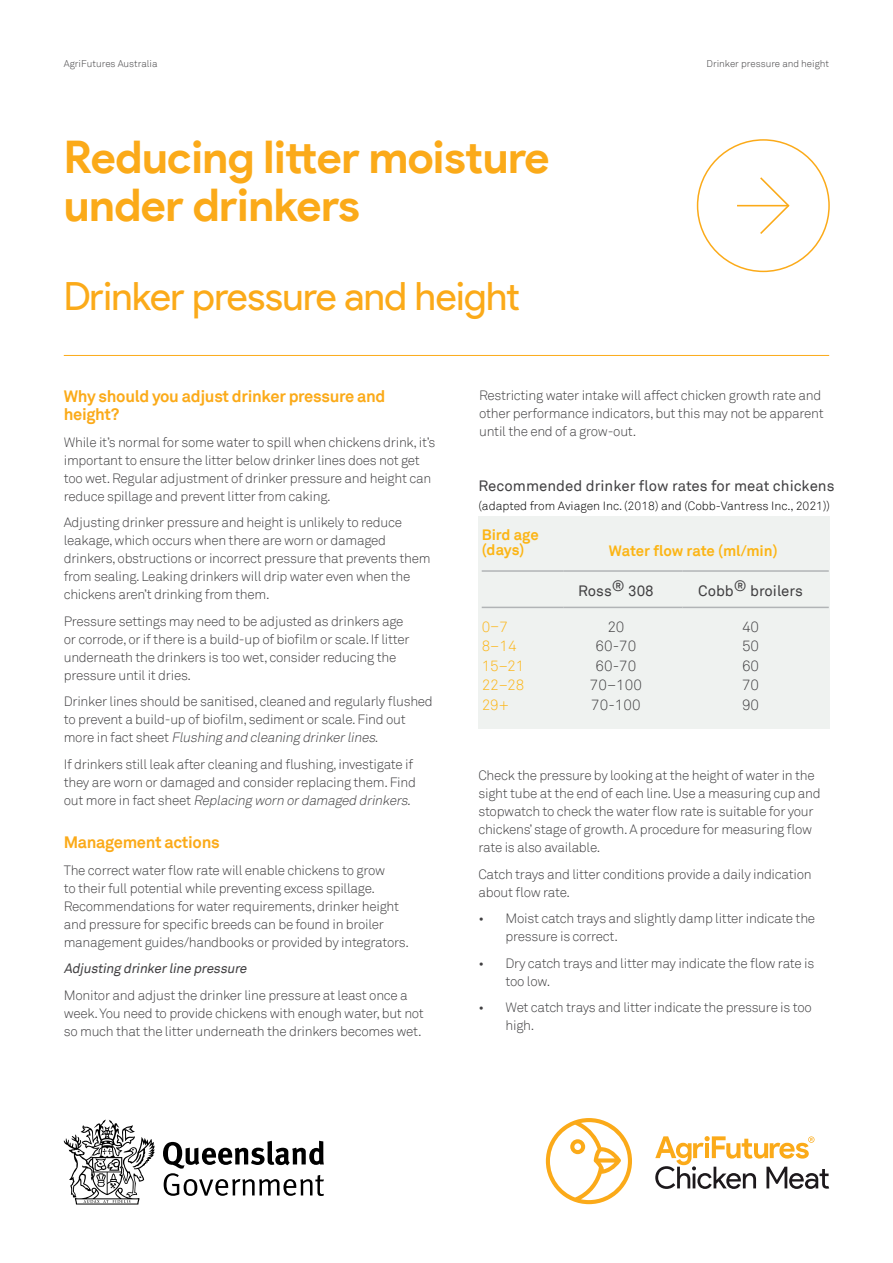
<style>
.page{position:relative;width:893px;height:1263px;background:#fff}
.page>*{position:absolute;margin:0;border:0;box-sizing:border-box;transform-origin:0 0}
.t1{font:700 45px/48px "Product Sans";letter-spacing:-.01em;color:#fbaa19}
.t2{font:39px "Product Sans";letter-spacing:-.01em;color:#fbaa19}
.t3{font:700 16.5px/18px "Akkurat TT";letter-spacing:-.02em;color:#fbaa19}
.t4{font:15px "Akkurat TT";color:#414042}
.t5{font:700 15px/15.8px "Akkurat TT";letter-spacing:-.005em;color:#fcb515}
.t6{font:300 15px/19.5px "Akkurat TT";color:#414042;text-align:center}
.t7{font:300 15px/19.5px "Akkurat TT";color:#fcb515}
.t8{font:300 13.5px/18px "Akkurat TT";letter-spacing:-.02em;color:#414042}
.t9{font:italic 13.5px "Akkurat TT";color:#414042}
.t10{font:300 12px "Akkurat TT";color:#000}
.t11{font:300 9.75px "Akkurat TT";color:#414042}
.s1{font-style:italic}
</style>
<div class="page">
<div style="left:478px;top:516px;width:352px;height:212px;background:#eff2f0"></div>
<hr style="left:64px;top:355px;width:765px;height:1px;background:#fbaa19">
<hr style="left:737px;top:205px;width:52px;height:1px;background:#fbaa19">
<svg style="left:758px;top:177px;width:32px;height:57px"></svg>
<svg style="left:655px;top:1136px;width:174px;height:53px"></svg>
<svg style="left:546px;top:1118px;width:86px;height:86px"></svg>
<hr style="left:482px;top:570px;width:82px;height:2px;background:#b1b4b6">
<hr style="left:564px;top:570px;width:119px;height:2px;background:#b1b4b6">
<hr style="left:683px;top:570px;width:146px;height:2px;background:#b1b4b6">
<hr style="left:482px;top:607px;width:82px;height:1px;background:#b1b4b6">
<hr style="left:564px;top:607px;width:119px;height:1px;background:#b1b4b6">
<hr style="left:683px;top:607px;width:146px;height:1px;background:#b1b4b6">
<svg style="left:163px;top:1141px;width:161px;height:55px"></svg>
<svg style="left:64px;top:1119px;width:91px;height:85px"></svg>
<p class="t11" style="left:64px;top:58px;width:95px">AgriFutures Australia</p>
<p class="t11" style="left:706px;top:58px;width:124px">Drinker pressure and height</p>
<h1 class="t1" style="left:64px;top:134px;width:487px">Reducing litter moisture under drinkers</h1>
<h2 class="t2" style="left:64px;top:274px;width:458px">Drinker pressure and height</h2>
<p class="t3" style="left:64px;top:387px;width:323px">Why should you adjust drinker pressure and height?</p>
<p class="t8" style="left:64px;top:433px;width:373px">While it’s normal for some water to spill when chickens drink, it’s important to ensure the litter below drinker lines does not get too wet. Regular adjustment of drinker pressure and height can reduce spillage and prevent litter from caking.</p>
<p class="t8" style="left:64px;top:513px;width:368px">Adjusting drinker pressure and height is unlikely to reduce leakage, which occurs when there are worn or damaged drinkers, obstructions or incorrect pressure that prevents them from sealing. Leaking drinkers will drip water even when the chickens aren’t drinking from them.</p>
<p class="t8" style="left:64px;top:612px;width:347px">Pressure settings may need to be adjusted as drinkers age or corrode, or if there is a build-up of biofilm or scale. If litter underneath the drinkers is too wet, consider reducing the pressure until it dries.</p>
<p class="t8" style="left:64px;top:692px;width:371px">Drinker lines should be sanitised, cleaned and regularly flushed to prevent a build-up of biofilm, sediment or scale. Find out<br>m o re i n fa ct s h e et <span class="s1">Flushing and cleaning drinkerlines</span>.</p>
<p class="t8" style="left:64px;top:755px;width:354px">If drinkers still leak after cleaning and flushing, investigate if they are worn or damaged and consider replacing them. Find o u t m o re i n fa ct s h e et <span class="s1">Replacing worn ordamaged drinkers.</span></p>
<p class="t3" style="left:64px;top:833px;width:157px">Management actions</p>
<p class="t8" style="left:64px;top:861px;width:347px">The correct water flow rate will enable chickens to grow<br>to their full potential while preventing excess spillage.<br>Recommendations for water requirements, drinker height and pressure for specific breeds can be found in broiler management guides/handbooks or provided by integrators.</p>
<p class="t9" style="left:64px;top:960px;width:187px">Adjusting drinkerline pressure</p>
<p class="t8" style="left:64px;top:986px;width:362px">Monitor and adjust the drinker line pressure at least once a week. You need to provide chickens with enough water, but not so much that the litter underneath the drinkers becomes wet.</p>
<p class="t8" style="left:479px;top:386px;width:346px">Restricting water intake will affect chicken growth rate and other performance indicators, but this may not be apparent until the end of a grow-out.</p>
<p class="t4" style="left:478px;top:477px;width:357px">Recommended drinker flow rates for meat chickens</p>
<p class="t10" style="left:478px;top:499px;width:353px">(adapted from Aviagen Inc. (2018) and (Cobb-Vantress Inc., 2021))</p>
<p class="t5" style="left:482px;top:526px;width:58px">Bird age (days)</p>
<p class="t5" style="left:609px;top:543px;width:170px">Water flow rate (ml/min)</p>
<p class="t4" style="left:578px;top:581px;width:77px">Ross® 308</p>
<p class="t4" style="left:698px;top:581px;width:106px">Cobb® broilers</p>
<p class="t7" style="left:482px;top:617px;width:44px">0–7<br>8–14<br>15–21<br>22–28<br>29+</p>
<p class="t6" style="left:590px;top:617px;width:53px">20<br>60-70<br>60-70<br>70–100<br>70-100</p>
<p class="t6" style="left:742px;top:617px;width:19px;text-align:justify">40<br>50<br>60<br>70<br>90</p>
<p class="t8" style="left:478px;top:766px;width:344px">Check the pressure by looking at the height of water in the sight tube at the end of each line. Use a measuring cup and stopwatch to check the water flow rate is suitable for your chickens’ stage of growth. A procedure for measuring flow rate is also available.</p>
<p class="t8" style="left:478px;top:865px;width:335px">Catch trays and litter conditions provide a daily indication about flow rate.</p>
<p class="t8" style="left:505px;top:909px;width:311px;text-indent:-27px">• Moist catch trays and slightly damp litter indicate the pressure is correct.</p>
<p class="t8" style="left:505px;top:954px;width:310px;text-indent:-27px">• Dry catch trays and litter may indicate the flow rate is too low.</p>
<p class="t8" style="left:505px;top:998px;width:308px;text-indent:-27px">• Wet catch trays and litter indicate the pressure is too high.</p>
</div>
